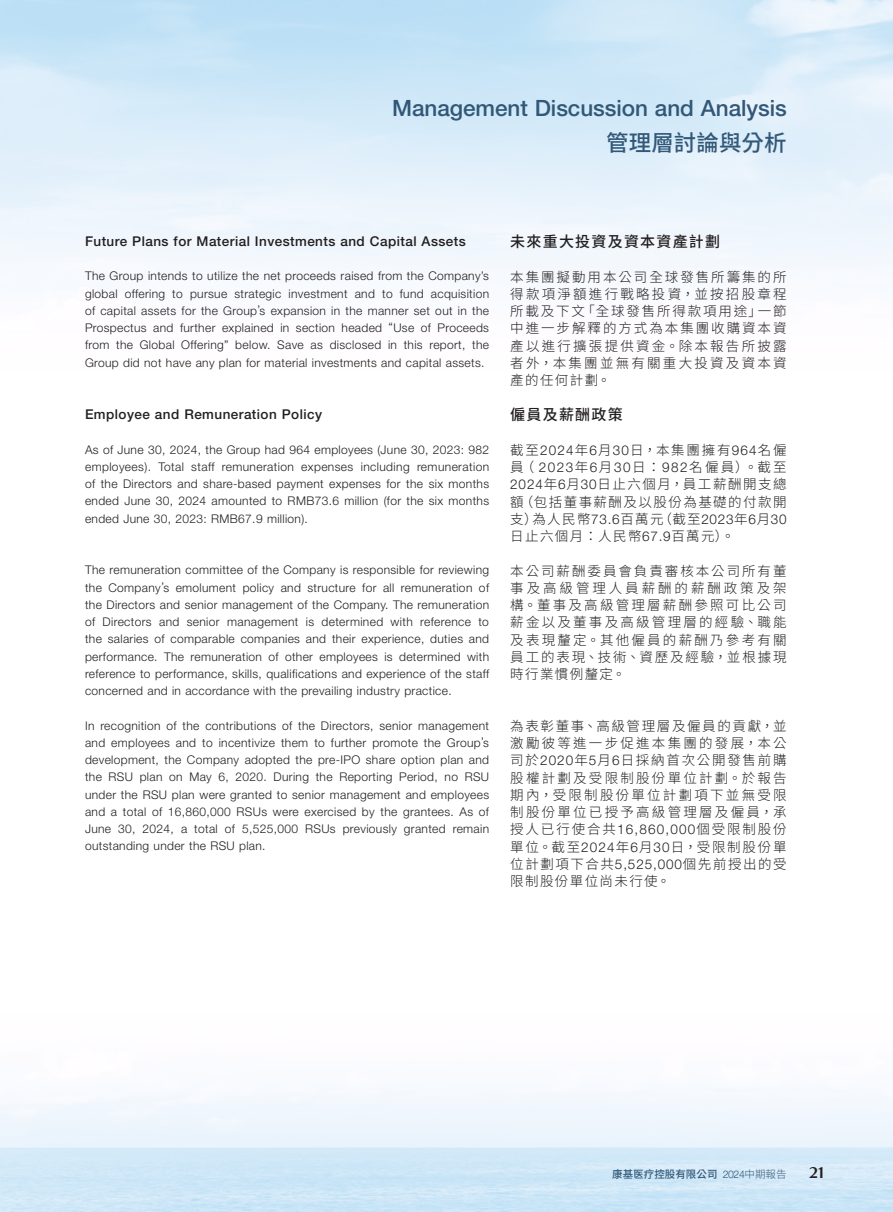
<style>
.page{position:relative;width:893px;height:1212px;background:#fff}
.page>*{position:absolute;margin:0;border:0;box-sizing:border-box;transform-origin:0 0}
.t1{font:500 22.5px "Helvetica Neue LT Std";color:#325878}
.t2{font:500 22.5px "Source Han Sans TC";letter-spacing:.005em;color:#325878}
.C_Heading_2{font:500 15px "Source Han Sans TC";letter-spacing:.085em;color:#231f20}
.t3{font:700 15px "Accent Graphic";color:#231f20}
.C_Body_Text{font:300 13.5px/17.2px "Source Han Sans TC";letter-spacing:.135em;color:#231f20;text-align:justify}
.Heading_2{font:500 13.5px "Helvetica Neue LT Std";letter-spacing:.035em;color:#231f20}
.Body_Text{font:300 12px/17.2px "Helvetica Neue LT Std";letter-spacing:.03em;color:#231f20;text-align:justify}
.t4{font:500 10.5px "Source Han Sans TC";letter-spacing:.005em;color:#325878}
.s1{font-family:"Helvetica Neue LT Std"}
.s2{font-family:"Helvetica Neue LT Std";font-weight:300}
.s3{font-weight:300}
</style>
<div class="page">
<h1 class="t1" style="left:392px;top:94px;width:396px">Management Discussion and Analysis</h1>
<h1 class="t2" style="left:606px;top:130px;width:182px">管理層討論與分析</h1>
<p class="Heading_2" style="left:85px;top:233px;width:382px">Future Plans for Material Investments and Capital Assets</p>
<p class="Body_Text" style="left:85px;top:267px;width:406px">The Group intends to utilize the net proceeds raised from the Company’s global offering to pursue strategic investment and to fund acquisition of capital assets for the Group’s expansion in the manner set out in the Prospectus and further explained in section headed “Use of Proceeds from the Global Offering” below. Save as disclosed in this report, the Group did not have any plan for material investments and capital assets.</p>
<p class="Heading_2" style="left:85px;top:406px;width:239px">Employee and Remuneration Policy</p>
<p class="Body_Text" style="left:85px;top:440px;width:406px">As of June 30, 2024, the Group had 964 employees (June 30, 2023: 982 employees). Total staff remuneration expenses including remuneration of the Directors and share-based payment expenses for the six months ended June 30, 2024 amounted to RMB73.6 million (for the six months ended June 30, 2023: RMB67.9 million).</p>
<p class="Body_Text" style="left:85px;top:561px;width:406px">The remuneration committee of the Company is responsible for reviewing the Company’s emolument policy and structure for all remuneration of the Directors and senior management of the Company. The remuneration of Directors and senior management is determined with reference to the salaries of comparable companies and their experience, duties and performance. The remuneration of other employees is determined with reference to performance, skills, qualifications and experience of the staff concerned and in accordance with the prevailing industry practice.</p>
<p class="Body_Text" style="left:85px;top:716px;width:406px">In recognition of the contributions of the Directors, senior management and employees and to incentivize them to further promote the Group’s development, the Company adopted the pre-IPO share option plan and the RSU plan on May 6, 2020. During the Reporting Period, no RSU under the RSU plan were granted to senior management and employees and a total of 16,860,000 RSUs were exercised by the grantees. As of June 30, 2024, a total of 5,525,000 RSUs previously granted remain outstanding under the RSU plan.</p>
<p class="C_Heading_2" style="left:510px;top:233px;width:211px">未來重大投資及資本資產計劃</p>
<p class="C_Body_Text" style="left:510px;top:268px;width:278px">本集團擬動用本公司全球發售所籌集的所得款項淨額進行戰略投資，並按招股章程所載及下文「全球發售所得款項用途」一節中進一步解釋的方式為本集團收購資本資產以進行擴張提供資金。除本報告所披露者外，本集團並無有關重大投資及資本資產的任何計劃。</p>
<p class="C_Heading_2" style="left:510px;top:406px;width:114px">僱員及薪酬政策</p>
<p class="C_Body_Text" style="left:510px;top:442px;width:278px">截至<span class="s1">2024</span>年<span class="s1">6</span>月<span class="s1">30</span>日，本集團擁有<span class="s1">964</span>名僱員（ <span class="s1">2023</span>年<span class="s1">6</span>月<span class="s1">30</span>日：<span class="s1">982</span>名僱員）。截至<span class="s1">2024</span>年<span class="s1">6</span>月<span class="s1">30</span>日止六個月，員工薪酬開支總額（包括董事薪酬及以股份為基礎的付款開支）為人民幣<span class="s1">73.6</span>百萬元（截至<span class="s1">2023</span>年<span class="s1">6</span>月<span class="s1">30</span>日止六個月：人民幣<span class="s1">67.9</span>百萬元）。</p>
<p class="C_Body_Text" style="left:510px;top:562px;width:278px">本公司薪酬委員會負責審核本公司所有董事及高級管理人員薪酬的薪酬政策及架構。董事及高級管理層薪酬參照可比公司薪金以及董事及高級管理層的經驗、職能及表現釐定。其他僱員的薪酬乃參考有關員工的表現、技術、資歷及經驗，並根據現時行業慣例釐定。</p>
<p class="C_Body_Text" style="left:510px;top:718px;width:278px">為表彰董事、高級管理層及僱員的貢獻，並激勵彼等進一步促進本集團的發展，本公司於<span class="s1">2020</span>年<span class="s1">5</span>月<span class="s1">6</span>日採納首次公開發售前購股權計劃及受限制股份單位計劃。於報告期內，受限制股份單位計劃項下並無受限制股份單位已授予高級管理層及僱員，承授人已行使合共<span class="s1">16,860,000</span>個受限制股份單位。截至<span class="s1">2024</span>年<span class="s1">6</span>月<span class="s1">30</span>日，受限制股份單位計劃項下合共<span class="s1">5,525,000</span>個先前授出的受限制股份單位尚未行使。</p>
<p class="t4" style="left:612px;top:1168px;width:176px">康基医疗控股有限公司 <span class="s2">2024</span><span class="s3">中期報告</span></p>
<p class="t3" style="left:809px;top:1161px;width:17px">21</p>
</div>
